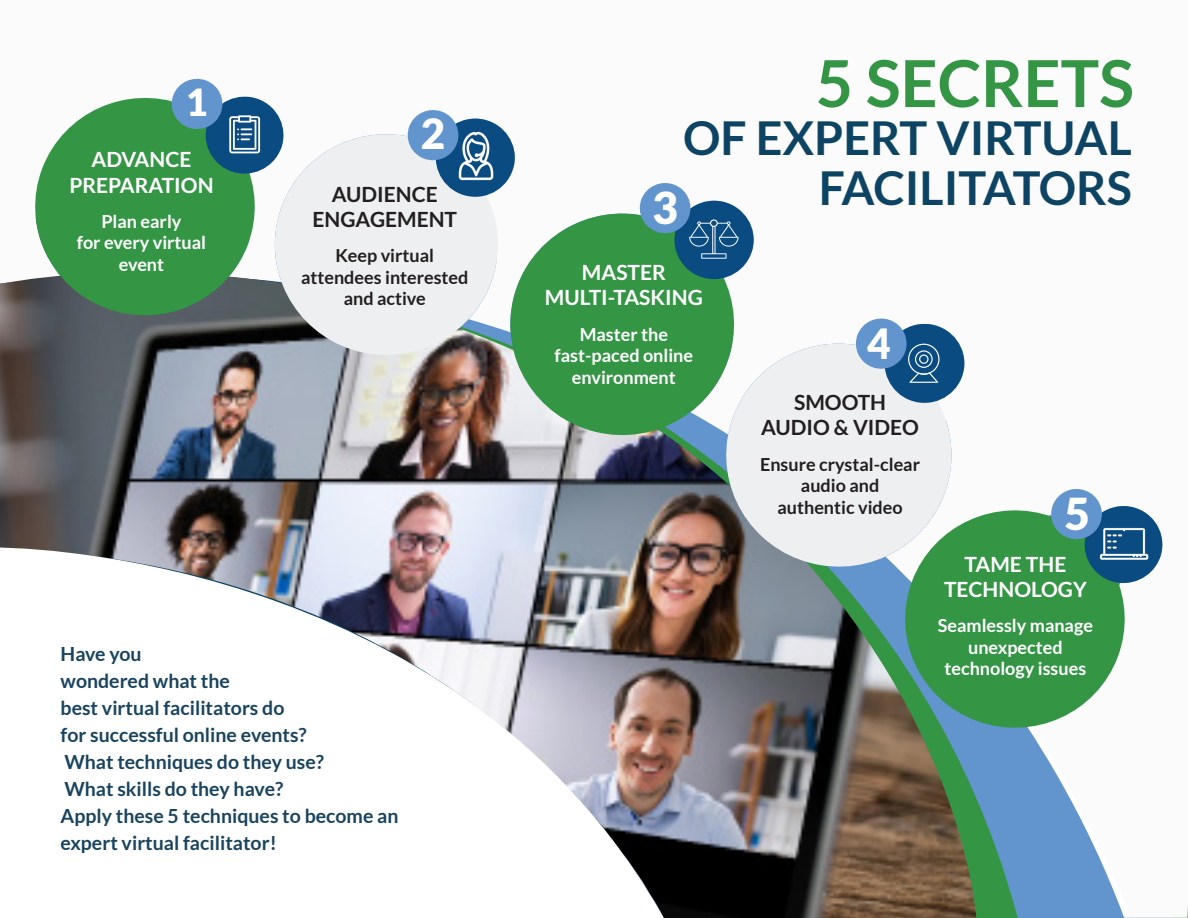
<style>
.page{position:relative;width:1188px;height:918px;background:#fff}
.page>*{position:absolute;margin:0;border:0;box-sizing:border-box;transform-origin:0 0}
.t1{font:700 64.8px "Lato";color:#349645}
.t2{font:700 46.8px "Lato";color:#0e4463}
.t3{font:900 43.95px "Lato";color:#fff}
.t4{font:900 41.55px "Lato";color:#fff}
.t5{font:900 37.35px "Lato";color:#fff}
.t6{font:700 21px/25.2px "Lato";color:#fff;text-align:center}
.t7{font:700 21px/25.2px "Lato";color:#231f20;text-align:center}
.t8{font:700 19.5px/27px "Lato";color:#19445f}
.t9{font:700 18px/21.6px "Lato";color:#fff;text-align:center}
.t10{font:700 18px/21.6px "Lato";color:#231f20;text-align:center}
</style>
<div class="page">
<img style="left:976px;top:742px;width:212px;height:176px">
<img style="left:0;top:280px;width:976px;height:638px">
<img style="left:0;top:544px;width:665px;height:374px">
<svg style="left:21px;top:97px;width:244px;height:232px;fill:#349645"></svg>
<svg style="left:265px;top:134px;width:234px;height:231px;background:#dbdddf"></svg>
<svg style="left:499px;top:213px;width:246px;height:233px;background:#5ea86e"></svg>
<svg style="left:718px;top:335px;width:242px;height:240px;background:#dbdfe1"></svg>
<svg style="left:891px;top:496px;width:234px;height:246px;background:#5ea772"></svg>
<svg style="left:168px;top:78px;width:120px;height:101px"></svg>
<svg style="left:404px;top:110px;width:111px;height:90px"></svg>
<svg style="left:1048px;top:489px;width:115px;height:99px"></svg>
<img style="left:447px;top:128px;width:56px;height:57px">
<svg style="left:853px;top:315px;width:114px;height:91px"></svg>
<svg style="left:636px;top:183px;width:122px;height:100px"></svg>
<h3 class="t5" style="left:186px;top:81px;width:23px">1</h3>
<p class="t6" style="left:91px;top:147px;width:102px">ADVANCE</p>
<p class="t6" style="left:69px;top:172px;width:146px">PREPARATION</p>
<p class="t9" style="left:101px;top:210px;width:82px">Plan early</p>
<p class="t9" style="left:77px;top:232px;width:131px">for every virtual</p>
<p class="t9" style="left:119px;top:253px;width:47px">event</p>
<h3 class="t4" style="left:421px;top:109px;width:26px">2</h3>
<p class="t7" style="left:313px;top:181px;width:146px">AUDIENCE<br>ENGAGEMENT</p>
<p class="t10" style="left:336px;top:244px;width:100px">Keep virtual</p>
<p class="t10" style="left:301px;top:266px;width:169px">attendees interested and active</p>
<p class="t8" style="left:61px;top:640px;width:248px">Have you<br>wondered what the<br>best virtual facilitators do for successful online events?</p>
<p class="t8" style="left:64px;top:748px;width:261px">What techniques do they use?</p>
<p class="t8" style="left:64px;top:775px;width:220px">What skills do they have?</p>
<p class="t8" style="left:61px;top:802px;width:339px">Apply these 5 techniques to become an</p>
<p class="t8" style="left:61px;top:829px;width:218px">expert virtual facilitator!</p>
<h1 class="t1" style="left:816px;top:46px;width:320px">5 SECRETS</h1>
<p class="t2" style="left:683px;top:111px;width:450px">OF EXPERT VIRTUAL</p>
<p class="t2" style="left:819px;top:161px;width:315px">FACILITATORS</p>
<h3 class="t3" style="left:652px;top:182px;width:27px">3</h3>
<p class="t6" style="left:582px;top:260px;width:85px">MASTER</p>
<p class="t6" style="left:545px;top:285px;width:159px">MULTI-TASKING</p>
<p class="t9" style="left:580px;top:323px;width:90px">Master the</p>
<p class="t9" style="left:555px;top:344px;width:140px">fast-paced online environment</p>
<h3 class="t4" style="left:867px;top:319px;width:25px">4</h3>
<p class="t7" style="left:761px;top:390px;width:159px">SMOOTH<br>AUDIO &amp; VIDEO</p>
<p class="t10" style="left:760px;top:453px;width:161px">Ensure crystal-clear audio and</p>
<p class="t10" style="left:778px;top:496px;width:127px">authentic video</p>
<h3 class="t3" style="left:1064px;top:488px;width:27px">5</h3>
<p class="t6" style="left:944px;top:551px;width:144px">TAME THE<br>TECHNOLOGY</p>
<p class="t9" style="left:938px;top:615px;width:157px">Seamlessly manage unexpected technology issues</p>
</div>
